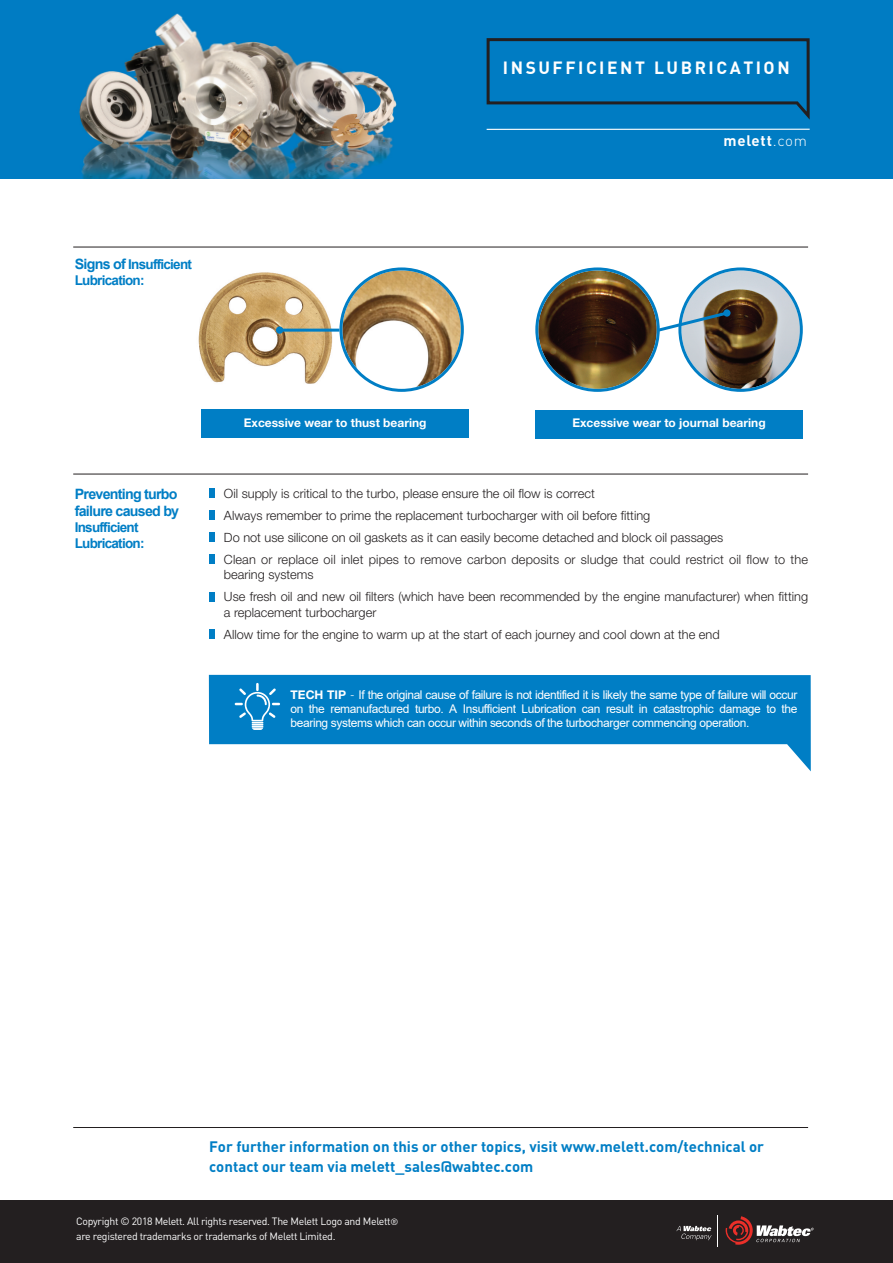
<style>
.page{position:relative;width:893px;height:1263px;background:#fff}
.page>*{position:absolute;margin:0;border:0;box-sizing:border-box;transform-origin:0 0}
.t1{font:700 17.4px "DIN Pro";letter-spacing:.145em;color:#fff}
.t2{font:700 15px/19.8px "DIN Pro";color:#007ec5}
.t3{font:700 15px "DIN Pro";letter-spacing:.05em;color:#fff}
.t4{font:700 14.25px/16.8px "Arial";letter-spacing:-.055em;color:#007ec5}
.t5{font:700 13.5px/15.9px "Arial";letter-spacing:-.055em;color:#007ec5}
.t6{font:300 12.75px/22px "Helvetica Neue";color:#231f20}
.t7{font:12px/14.1px "Arial";letter-spacing:-.03em;color:#fff;text-align:justify}
.t8{font:700 12px "Helvetica Neue";color:#fff}
.t9{font:10.5px/14.4px "DIN Pro";letter-spacing:-.03em;color:#fff}
.s1{font-size:14.25px}
.s2{font-weight:300}
.s3{font-family:"Helvetica Neue";font-weight:700}
.s4{font-family:"Helvetica Neue";font-weight:300}
.s5{font-size:9px}
</style>
<div class="page">
<img style="left:0;top:0;width:893px;height:179px">
<hr style="left:487px;top:129px;width:323px;height:1px;background:#fff">
<svg style="left:487px;top:38px;width:323px;height:82px;background:#0373b4"></svg>
<div style="left:0;top:1200px;width:893px;height:63px;background:#231f20"></div>
<svg style="left:726px;top:1216px;width:88px;height:29px"></svg>
<svg style="left:676px;top:1226px;width:36px;height:14px"></svg>
<hr style="left:717px;top:1214px;width:1px;height:32px;background:#fff">
<div style="left:209px;top:489px;width:6px;height:9px;background:#007ec5"></div>
<div style="left:209px;top:511px;width:6px;height:9px;background:#007ec5"></div>
<div style="left:209px;top:533px;width:6px;height:9px;background:#007ec5"></div>
<div style="left:209px;top:555px;width:6px;height:9px;background:#007ec5"></div>
<div style="left:209px;top:592px;width:6px;height:9px;background:#007ec5"></div>
<div style="left:209px;top:629px;width:6px;height:10px;background:#007ec5"></div>
<svg style="left:209px;top:675px;width:602px;height:96px;fill:#007ec5"></svg>
<hr style="left:73px;top:247px;width:735px;height:1px;background:#231f20">
<hr style="left:73px;top:474px;width:735px;height:1px;background:#231f20">
<img style="left:198px;top:272px;width:141px;height:112px">
<svg style="left:339px;top:267px;width:125px;height:125px"></svg>
<div style="left:201px;top:409px;width:268px;height:29px;background:#007ec5"></div>
<div style="left:535px;top:410px;width:268px;height:28px;background:#007ec5"></div>
<hr style="left:280px;top:329px;width:59px;height:3px;background:#007ec5">
<div style="left:276px;top:326px;width:7px;height:8px;background:#007ec5;border-radius:50%"></div>
<svg style="left:535px;top:267px;width:268px;height:125px"></svg>
<svg style="left:235px;top:683px;width:45px;height:47px;background:#2c94cf"></svg>
<hr style="left:73px;top:1127px;width:735px;height:1px;background:#231f20">
<h1 class="t1" style="left:503px;top:56px;width:288px">IN S U F F I CI E NT LU B RI CAT IO N</h1>
<p class="t5" style="left:75px;top:256px;width:119px"><span class="s1">Signs of</span> Insufficient<br>Lubrication:</p>
<p class="t3" style="left:723px;top:130px;width:85px">melett<span class="s2">.com</span></p>
<p class="t4" style="left:75px;top:486px;width:106px">Preventing turbo failure caused by</p>
<p class="t5" style="left:75px;top:519px;width:71px">Insufficient<br>Lubrication:</p>
<p class="t8" style="left:244px;top:418px;width:184px">Excessive wear to thust bearing</p>
<p class="t8" style="left:572px;top:419px;width:195px">Excessive wear to journal bearing</p>
<p class="t6" style="left:224px;top:484px;width:586px">Oil supply is critical to the turbo, please ensure the oil flow is correct<br>Always remember to prime the replacement turbocharger with oil before fitting<br>Do not use silicone on oil gaskets as it can easily become detached and block oil passages<br>Clean or replace oil inlet pipes to remove carbon deposits or sludge that could restrict oil flow to the</p>
<p class="t6" style="left:224px;top:565px;width:586px">bearing systems<br>Use fresh oil and new oil filters (which have been recommended by the engine manufacturer) when fitting</p>
<p class="t6" style="left:224px;top:602px;width:497px">a replacement turbocharger<br>Allow time for the engine to warm up at the start of each journey and cool down at the end</p>
<p class="t7" style="left:291px;top:687px;width:508px"><span class="s3">TECH TIP</span> <span class="s4">-</span> If the original cause of failure is not identified it is likely the same type of failure will occur on the remanufactured turbo. A Insufficient Lubrication can result in catastrophic damage to the bearing systems which can occur within seconds of the turbocharger commencing operation.</p>
<p class="t2" style="left:209px;top:1136px;width:556px">For further information on this or other topics, visit www.melett.com/technical or contact our team via melett_sales@wabtec.com</p>
<p class="t9" style="left:76px;top:1215px;width:324px">Copyright © 2018 Melett. All rights reserved. The Melett Logo and Melett<span class="s5">® </span>are registered trademarks or trademarks of Melett Limited.</p>
</div>
